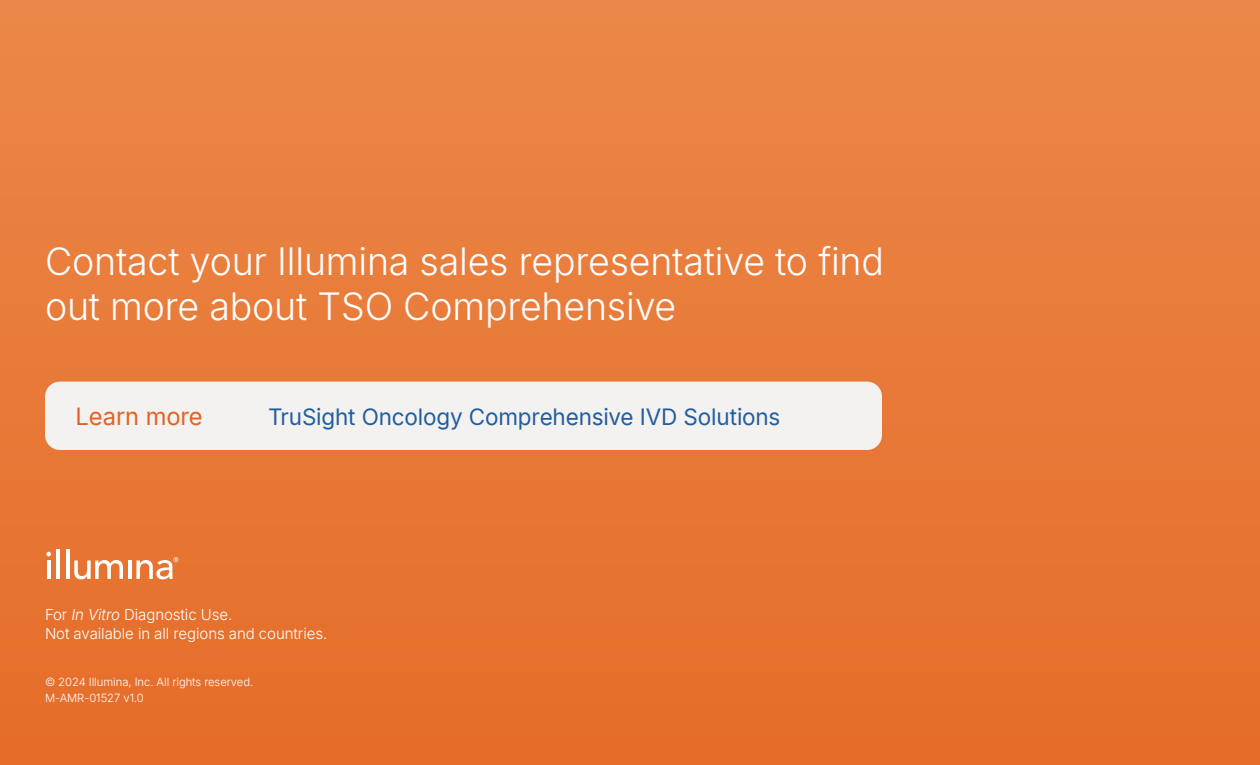
<style>
.page{position:relative;width:1260px;height:765px;background:#fff}
.page>*{position:absolute;margin:0;border:0;box-sizing:border-box;transform-origin:0 0}
.t1{font:300 37.5px/45px "Inter";letter-spacing:-.005em;color:#fff}
.t2{font:23.75px "Inter";letter-spacing:-.005em;color:#e46125}
.t3{font:22.5px "Inter";letter-spacing:-.005em;color:#215e9e}
.t4{font:300 15px/18.1px "Inter";letter-spacing:-.005em;color:#fff}
.t5{font:300 11.25px/16.2px "Inter";letter-spacing:-.005em;color:#fff}
.s1{font-style:italic}
</style>
<div class="page">
<div style="left:0;top:0;width:1260px;height:765px;background:linear-gradient(to bottom,#eb8748,#e56c28)"></div>
<div style="left:45px;top:382px;width:837px;height:68px;background:#f4f2f0;border-radius:15px"></div>
<hr style="left:47px;top:560px;width:3px;height:19px;background:#fff">
<hr style="left:56px;top:550px;width:4px;height:29px;background:#fff">
<hr style="left:66px;top:550px;width:3px;height:29px;background:#fff">
<svg style="left:74px;top:560px;width:49px;height:21px"></svg>
<hr style="left:128px;top:560px;width:3px;height:19px;background:#fff">
<svg style="left:46px;top:552px;width:5px;height:4px"></svg>
<svg style="left:136px;top:557px;width:42px;height:22px"></svg>
<p class="t1" style="left:45px;top:238px;width:841px">Contact your Illumina sales representative to find out more about TSO Comprehensive</p>
<p class="t2" style="left:76px;top:398px;width:129px">Learn more</p>
<p class="t3" style="left:268px;top:400px;width:514px">TruSight Oncology Comprehensive IVD Solutions</p>
<p class="t4" style="left:45px;top:605px;width:284px">For <span class="s1">In Vitro</span> Diagnostic Use.<br>Not available in all regions and countries.</p>
<p class="t5" style="left:45px;top:673px;width:210px">© 2024 Illumina, Inc. All rights reserved.<br>M-AMR-01527 v1.0</p>
</div>
